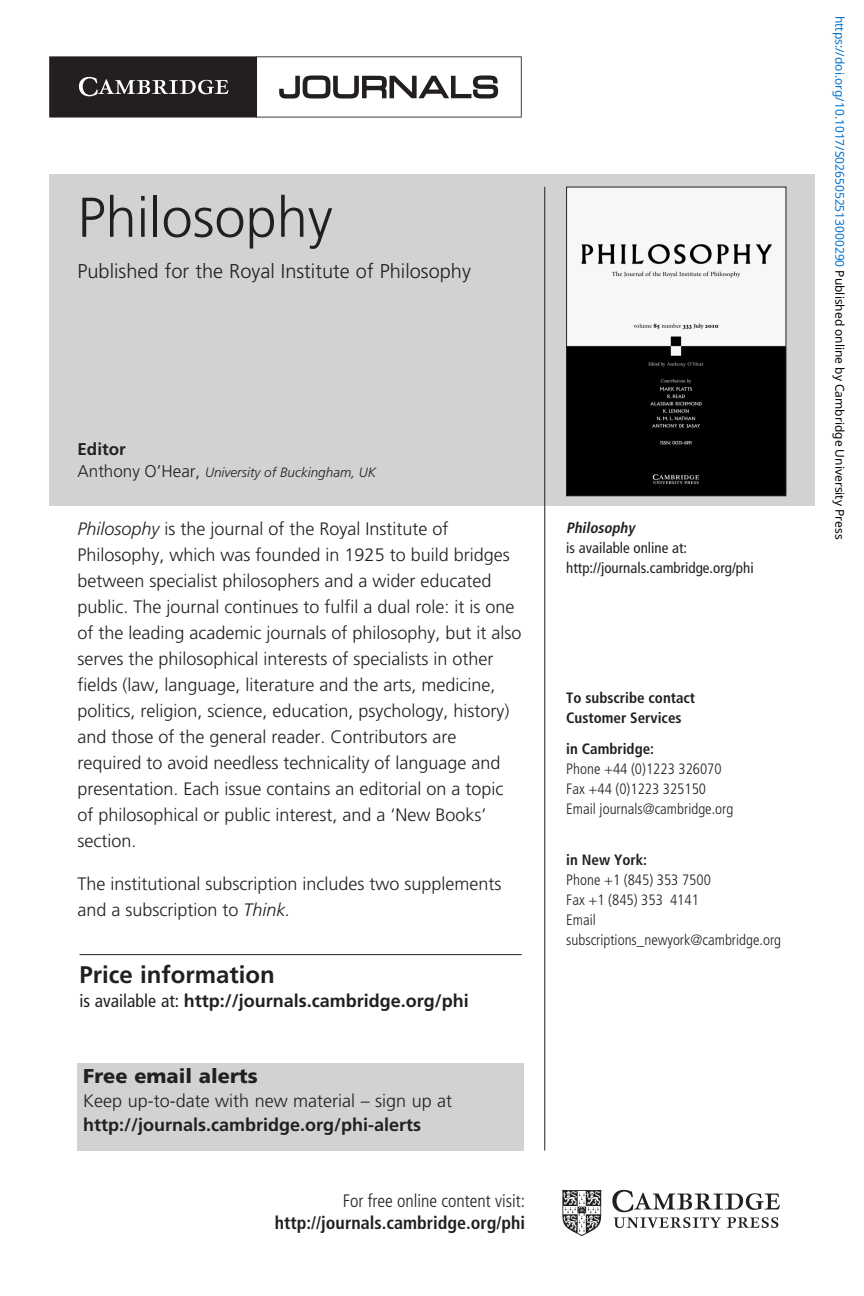
<style>
.page{position:relative;width:864px;height:1296px;background:#fff}
.page>*{position:absolute;margin:0;border:0;box-sizing:border-box;transform-origin:0 0}
.t1{font:300 56px "Frutiger LT Std";color:#231f20}
.t2{font:700 24px "Frutiger LT Std";color:#231f20}
.t3{font:300 20px "Frutiger LT Std";color:#231f20}
.t4{font:900 20px "Frutiger LT Std";color:#231f20}
.t5{font:300 18px/26px "Frutiger LT Std";color:#231f20}
.t6{font:700 18px "Frutiger LT Std";color:#231f20}
.t7{font:700 condensed 18px "Frutiger LT Std";color:#231f20}
.t8{font:300 condensed 18px "Frutiger LT Std";color:#231f20}
.t9{font:700 17px "Frutiger LT Std";color:#231f20}
.t10{font:300 condensed 15px/20px "Frutiger LT Std";color:#231f20}
.t11{font:700 condensed 15px/20px "Frutiger LT Std";color:#231f20}
.t12{font:condensed 15px/20px "Frutiger LT Std";color:#231f20}
.t13{font:italic 700 condensed 15px "Frutiger LT Std";color:#231f20}
.t14{font:italic 300 13.6px "Frutiger LT Std";color:#231f20}
.t15{font:12px "Noto Sans";color:#0172cf}
.s1{font-style:normal;font-size:17px}
.s2{font-style:italic}
.s3{font-weight:400;font-stretch:condensed}
.s4{color:#000}
</style>
<div class="page">
<div style="left:49px;top:174px;width:766px;height:332px;background:#d1d2d4"></div>
<svg style="left:49px;top:56px;width:473px;height:62px"></svg>
<img style="left:568px;top:189px;width:216px;height:305px">
<div style="left:566px;top:187px;width:220px;height:309px;border:1px solid #231f20"></div>
<div style="left:78px;top:1063px;width:446px;height:88px;background:#d1d2d4"></div>
<hr style="left:80px;top:954px;width:442px;height:1px;background:#231f20">
<hr style="left:544px;top:187px;width:1px;height:964px;background:#231f20">
<img style="left:562px;top:1189px;width:218px;height:47px">
<h1 class="t1" style="left:78px;top:186px;width:257px">Philosophy</h1>
<p class="t3" style="left:78px;top:260px;width:395px">Published for the Royal Institute of Philosophy</p>
<p class="t9" style="left:78px;top:439px;width:50px">Editor</p>
<p class="t14" style="left:78px;top:465px;width:300px"><span class="s1">Anthony O’Hear,</span> University of Buckingham, UK</p>
<p class="t5" style="left:78px;top:516px;width:446px"><span class="s2">Philosophy</span> is the journal of the Royal Institute of Philosophy, which was founded in 1925 to build bridges between specialist philosophers and a wider educated public. The journal continues to fulfil a dual role: it is one of the leading academic journals of philosophy, but it also serves the philosophical interests of specialists in other fields (law, language, literature and the arts, medicine, politics, religion, science, education, psychology, history) and those of the general reader. Contributors are required to avoid needless technicality of language and presentation. Each issue contains an editorial on a topic of philosophical or public interest, and a ‘New Books’ section.</p>
<p class="t5" style="left:78px;top:871px;width:426px">The institutional subscription includes two supplements and a subscription to <span class="s2">Think.</span></p>
<h2 class="t2" style="left:80px;top:961px;width:197px">Price information</h2>
<p class="t6" style="left:80px;top:991px;width:391px"><span class="s3">is available at:</span> http://journals.cambridge.org/phi</p>
<p class="t4" style="left:83px;top:1064px;width:176px">Free email alerts</p>
<p class="t5" style="left:83px;top:1088px;width:371px">Keep up-to-date with new material – sign up at</p>
<p class="t6" style="left:83px;top:1115px;width:340px">http://journals.cambridge.org/phi-alerts</p>
<p class="t8" style="left:343px;top:1190px;width:184px">For free online content visit:</p>
<p class="t7" style="left:275px;top:1212px;width:252px">http://journals.cambridge.org/phi</p>
<p class="t13" style="left:566px;top:518px;width:73px">Philosophy</p>
<p class="t12" style="left:566px;top:537px;width:189px">is available online at: http://journals.cambridge.org/phi</p>
<p class="t11" style="left:566px;top:687px;width:130px">To subscribe contact<br>Customer Services</p>
<p class="t11" style="left:566px;top:739px;width:89px">in Cambridge:</p>
<p class="t10" style="left:566px;top:759px;width:169px">Phone +44 (0)1223 326070<br>Fax +44 (0)1223 325150<br>Email journals@cambridge.org</p>
<p class="t11" style="left:566px;top:850px;width:82px">in New York:</p>
<p class="t10" style="left:566px;top:870px;width:216px">Phone +1 (845) 353 7500<br>Fax +1 (845) 353 4141<br>Email subscriptions_newyork@cambridge.org</p>
<p class="t15" style="left:848px;top:16px;width:525px;rotate:90deg">https://doi.org/10.1017/S0265052513000290 <span class="s4">Published online by Cambridge University Press</span></p>
</div>
